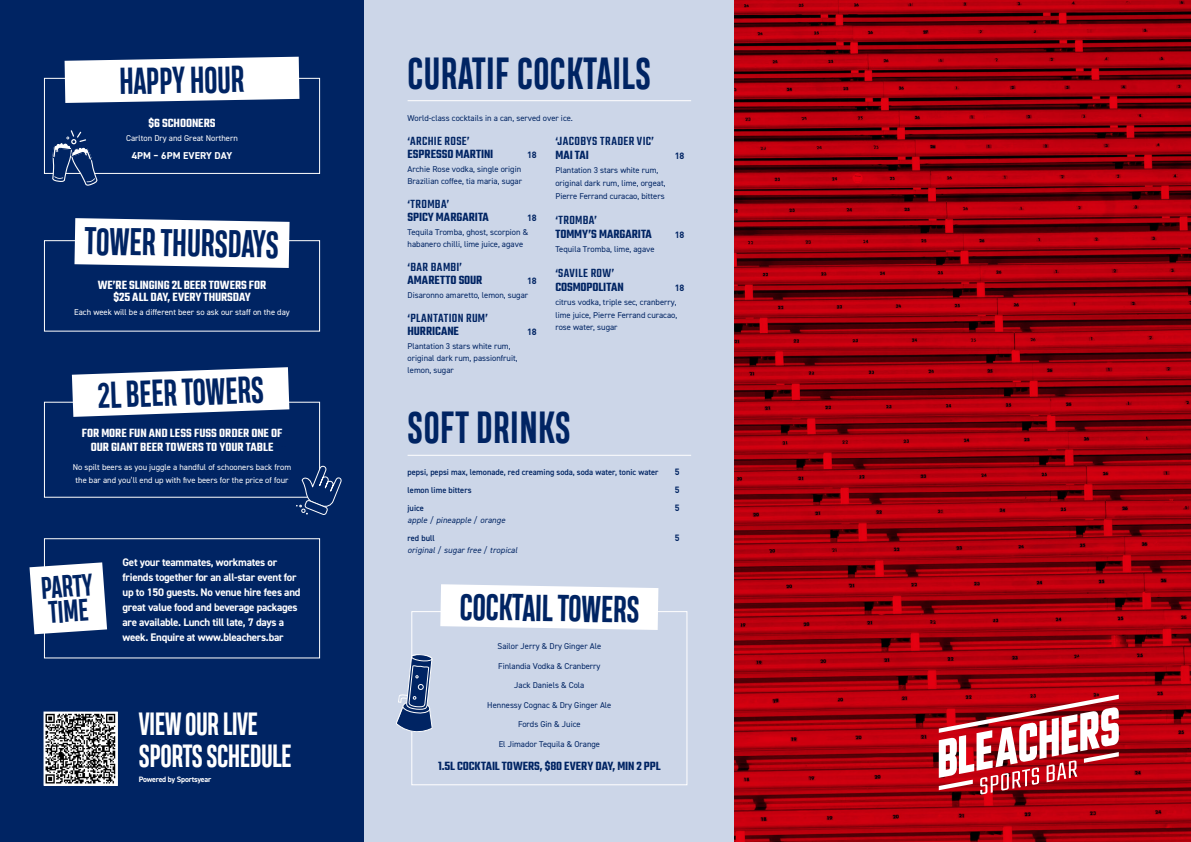
<style>
.page{position:relative;width:1191px;height:842px;background:#fff}
.page>*{position:absolute;margin:0;border:0;box-sizing:border-box;transform-origin:0 0}
.t1{font:700 42px "Heading Compressed Pro";letter-spacing:.01em;color:#002463}
.t2{font:700 36px "Heading Compressed Pro";color:#002463}
.t3{font:700 35px "Heading Compressed Pro";color:#002463}
.t4{font:700 30px/32.3px "Heading Compressed Pro";letter-spacing:-.02em;color:#fff}
.t5{font:700 29px/24.8px "Heading Compressed Pro";color:#002463}
.t6{font:600 13px/14px "Teko";color:#fff;text-align:center}
.t7{font:600 13px "Teko";color:#002463}
.t8{font:500 13px "Teko";letter-spacing:.03em;color:#002463}
.t9{font:700 11px/15px "DIN2014";letter-spacing:-.025em;color:#fff}
.t10{font:700 10px "DIN2014";letter-spacing:.005em;color:#fff}
.t11{font:700 9px "DIN";letter-spacing:-.035em;color:#002463}
.t12{font:8.5px/12.1px "DIN2014";color:#002463}
.t13{font:8.5px/13px "DIN2014";color:#fff;text-align:center}
.t14{font:600 8.5px "DIN2014";color:#002463}
.t15{font:italic 8.5px "DIN2014";letter-spacing:.01em;color:#002463}
.t16{font:700 7.8px "DIN2014";letter-spacing:-.025em;color:#fff}
.s1{font-family:"DIN Condensed"}
</style>
<div class="page">
<img style="left:734px;top:0;width:457px;height:842px">
<div style="left:0;top:0;width:365px;height:842px;background:#002463"></div>
<div style="left:365px;top:0;width:369px;height:842px;background:#ccd6e8"></div>
<svg style="left:938px;top:695px;width:180px;height:99px"></svg>
<div style="left:44px;top:402px;width:276px;height:96px;border:1px solid #fff"></div>
<svg style="left:72px;top:367px;width:217px;height:50px;background:#d6dce6"></svg>
<div style="left:411px;top:611px;width:276px;height:174px;border:1px solid #fff"></div>
<svg style="left:440px;top:584px;width:218px;height:46px;background:#fafbfc"></svg>
<img style="left:46px;top:714px;width:69px;height:69px">
<div style="left:44px;top:712px;width:73px;height:73px;border:1px solid #fff"></div>
<div style="left:44px;top:538px;width:276px;height:120px;border:1px solid #fff"></div>
<svg style="left:30px;top:562px;width:77px;height:72px;background:#e1e5ec"></svg>
<svg style="left:296px;top:465px;width:46px;height:50px"></svg>
<div style="left:44px;top:240px;width:276px;height:92px;border:1px solid #fff"></div>
<svg style="left:74px;top:218px;width:215px;height:50px;background:#eaedf2"></svg>
<hr style="left:407px;top:100px;width:284px;height:1px;background:#fff">
<hr style="left:407px;top:455px;width:284px;height:1px;background:#fff">
<div style="left:44px;top:78px;width:276px;height:96px;border:1px solid #fff"></div>
<svg style="left:49px;top:130px;width:49px;height:56px"></svg>
<svg style="left:65px;top:57px;width:234px;height:46px;background:#e9ecf1"></svg>
<svg style="left:396px;top:653px;width:37px;height:80px"></svg>
<h3 class="t3" style="left:119px;top:60px;width:127px;rotate:-1deg">HAPPY HOUR</h3>
<h3 class="t6" style="left:148px;top:117px;width:69px">$6 SCHOONERS</h3>
<p class="t13" style="left:126px;top:131px;width:113px">Carlton Dry and Great Northern</p>
<p class="t10" style="left:132px;top:149px;width:102px">4PM – 6PM EVERY DAY</p>
<h2 class="t2" style="left:85px;top:219px;width:196px;rotate:1deg">TOWER THURSDAYS</h2>
<h3 class="t6" style="left:98px;top:280px;width:170px;line-height:12px">WE’RE SLINGING 2L BEER TOWERS FOR $25 ALL DAY, EVERY THURSDAY</h3>
<p class="t13" style="left:74px;top:306px;width:217px">Each week will be a different beer so ask our staff on the day</p>
<h3 class="t3" style="left:97px;top:374px;width:168px;rotate:-2deg"><span class="s1">2</span>L BEER TOWERS</h3>
<h3 class="t6" style="left:82px;top:427px;width:202px">FOR MORE FUN AND LESS FUSS ORDER ONE OF<br>OUR GIANT BEER TOWERS TO YOUR TABLE</h3>
<p class="t13" style="left:73px;top:460px;width:220px">No spilt beers as you juggle a handful of schooners back from the bar and you’ll end up with five beers for the price of four</p>
<h3 class="t5" style="left:41px;top:579px;width:53px;rotate:-4deg">PARTY<br>TIME</h3>
<p class="t9" style="left:122px;top:554px;width:180px">Get your teammates, workmates or friends together for an all-star event for up to 150 guests. No venue hire fees and great value food and beverage packages are available. Lunch till late, 7 days a week. Enquire at www.bleachers.bar</p>
<h3 class="t4" style="left:139px;top:711px;width:154px">VIEW OUR LIVE<br>SPORTS SCHEDULE</h3>
<p class="t16" style="left:139px;top:774px;width:74px">Powered by Sportsyear</p>
<h1 class="t1" style="left:407px;top:48px;width:245px">CURATIF COCKTAILS</h1>
<p class="t12" style="left:407px;top:112px;width:167px">World-class cocktails in a can, served over ice.</p>
<h3 class="t8" style="left:407px;top:134px;width:64px">‘ARCHIE ROSE’</h3>
<h3 class="t7" style="left:407px;top:146px;width:87px">ESPRESSO MARTINI</h3>
<p class="t11" style="left:527px;top:149px;width:11px">18</p>
<p class="t12" style="left:407px;top:163px;width:116px">Archie Rose vodka, single origin<br>Brazilian coffee, tia maria, sugar</p>
<h3 class="t8" style="left:407px;top:197px;width:43px">‘TROMBA’</h3>
<h3 class="t7" style="left:407px;top:209px;width:83px">SPICY MARGARITA</h3>
<p class="t11" style="left:527px;top:212px;width:11px">18</p>
<p class="t12" style="left:407px;top:226px;width:122px">Tequila Tromba, ghost, scorpion &amp; habanero chilli, lime juice, agave</p>
<h3 class="t8" style="left:407px;top:260px;width:56px">‘BAR BAMBI’</h3>
<h3 class="t7" style="left:407px;top:272px;width:76px">AMARETTO SOUR</h3>
<p class="t11" style="left:527px;top:275px;width:11px">18</p>
<p class="t12" style="left:407px;top:289px;width:122px">Disaronno amaretto, lemon, sugar</p>
<h3 class="t8" style="left:407px;top:311px;width:82px">‘PLANTATION RUM’</h3>
<h3 class="t7" style="left:407px;top:323px;width:53px">HURRICANE</h3>
<p class="t11" style="left:527px;top:326px;width:11px">18</p>
<p class="t12" style="left:407px;top:340px;width:112px">Plantation 3 stars white rum, original dark rum, passionfruit, lemon, sugar</p>
<h3 class="t8" style="left:555px;top:134px;width:100px">‘JACOBYS TRADER VIC’</h3>
<h3 class="t7" style="left:555px;top:147px;width:35px">MAI TAI</h3>
<p class="t11" style="left:675px;top:150px;width:11px">18</p>
<p class="t12" style="left:555px;top:164px;width:112px;line-height:12.8px">Plantation 3 stars white rum, original dark rum, lime, orgeat,<br>Pierre Ferrand curacao, bitters</p>
<h3 class="t8" style="left:555px;top:212px;width:43px">‘TROMBA’</h3>
<h3 class="t7" style="left:555px;top:226px;width:98px">TOMMY’S MARGARITA</h3>
<p class="t11" style="left:675px;top:228px;width:11px">18</p>
<p class="t12" style="left:555px;top:243px;width:101px">Tequila Tromba, lime, agave</p>
<h3 class="t8" style="left:555px;top:265px;width:61px">‘SAVILE ROW’</h3>
<h3 class="t7" style="left:555px;top:279px;width:70px">COSMOPOLITAN</h3>
<p class="t11" style="left:675px;top:281px;width:11px">18</p>
<p class="t12" style="left:555px;top:295px;width:123px;line-height:12.8px;text-align:justify">citrus vodka, triple sec, cranberry, lime juice, Pierre Ferrand curacao, rose water, sugar</p>
<h1 class="t1" style="left:407px;top:403px;width:165px">SOFT DRINKS</h1>
<p class="t14" style="left:407px;top:467px;width:252px">pepsi, pepsi max, lemonade, red creaming soda, soda water, tonic water</p>
<p class="t11" style="left:674px;top:466px;width:6px">5</p>
<p class="t14" style="left:407px;top:484px;width:65px">lemon lime bitters</p>
<p class="t11" style="left:674px;top:484px;width:6px">5</p>
<p class="t14" style="left:407px;top:502px;width:18px">juice</p>
<p class="t11" style="left:674px;top:502px;width:6px">5</p>
<p class="t15" style="left:407px;top:515px;width:99px">apple / pineapple / orange</p>
<p class="t14" style="left:407px;top:532px;width:29px">red bull</p>
<p class="t11" style="left:674px;top:531px;width:6px">5</p>
<p class="t15" style="left:407px;top:544px;width:111px">original / sugar free / tropical</p>
<h3 class="t3" style="left:460px;top:585px;width:181px;rotate:1deg">COCKTAIL TOWERS</h3>
<p class="t12" style="left:497px;top:640px;width:105px">Sailor Jerry &amp; Dry Ginger Ale</p>
<p class="t12" style="left:498px;top:660px;width:104px">Finlandia Vodka &amp; Cranberry</p>
<p class="t12" style="left:514px;top:679px;width:72px">Jack Daniels &amp; Cola</p>
<p class="t12" style="left:487px;top:699px;width:126px">Hennessy Cognac &amp; Dry Ginger Ale</p>
<p class="t12" style="left:518px;top:718px;width:64px">Fords Gin &amp; Juice</p>
<p class="t12" style="left:498px;top:738px;width:103px">El Jimador Tequila &amp; Orange</p>
<h3 class="t7" style="left:438px;top:758px;width:224px">1.5L COCKTAIL TOWERS, $80 EVERY DAY, MIN 2 PPL</h3>
</div>
